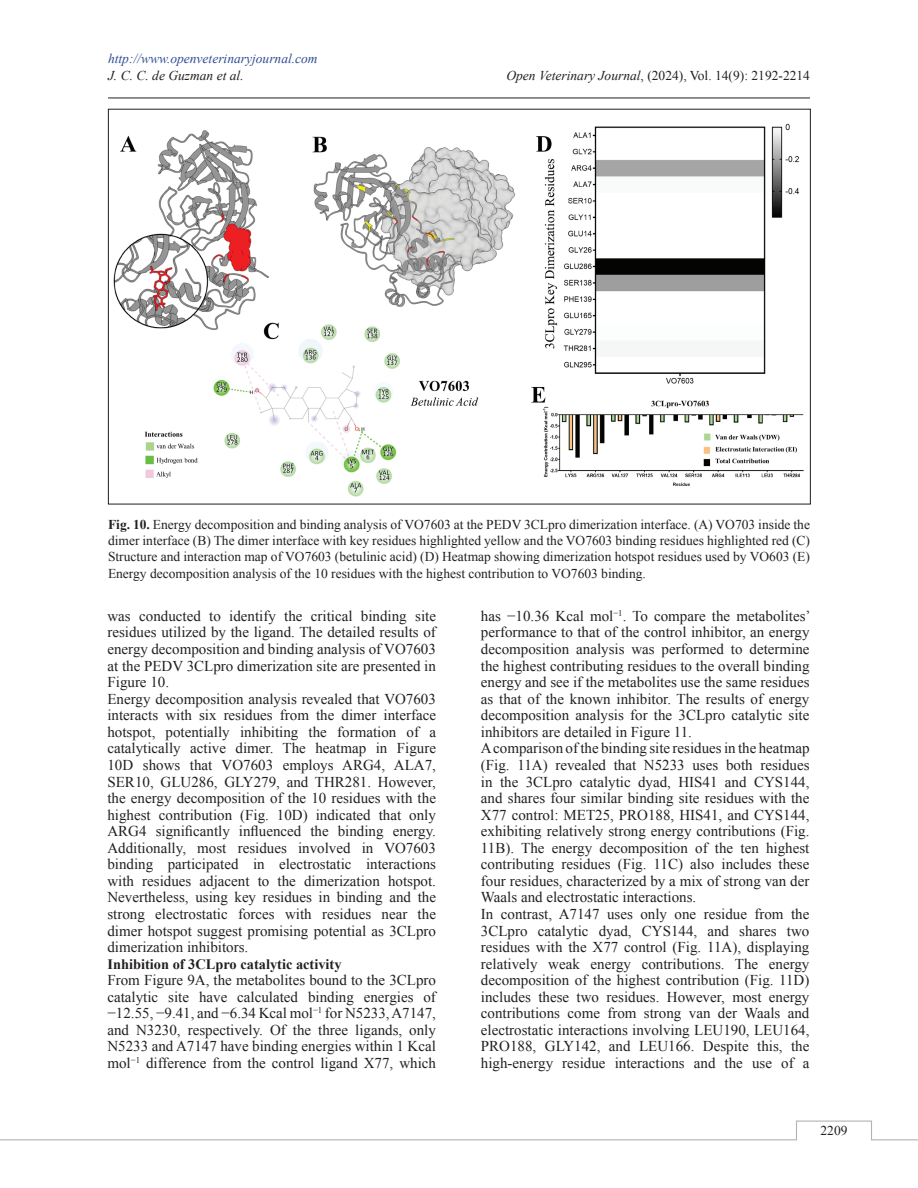
<style>
.page{position:relative;width:918px;height:1188px;background:#fff}
.page>*{position:absolute;margin:0;border:0;box-sizing:border-box;transform-origin:0 0}
.t1{font:15px/16.5px "Times New Roman";color:#231f20}
.t2{font:700 14.4px "Times New Roman";color:#231f20}
.t3{font:13.5px/16.2px "Times New Roman";color:#231f20;text-align:justify}
.t4{font:italic 13.5px "Times New Roman";color:#304d94}
.t5{font:italic 13.5px "Times New Roman";color:#231f20}
.s1{font-style:italic}
.s2{font-weight:700}
</style>
<div class="page">
<hr style="left:108px;top:98px;width:702px;height:1px;background:#231f20">
<svg style="left:0;top:1120px;width:918px;height:21px"></svg>
<img style="left:113px;top:123px;width:691px;height:374px">
<p class="t4" style="left:108px;top:50px;width:211px">http://www.openveterinaryjournal.com</p>
<p class="t5" style="left:108px;top:66px;width:137px">J. C. C. de Guzman et al.</p>
<p class="t3" style="left:506px;top:67px;width:305px"><span class="s1">Open Veterinary Journal</span>, (2024), Vol. 14(9): 2192-2214</p>
<p class="t3" style="left:108px;top:516px;width:704px"><span class="s2">Fig. 10.</span> Energy decomposition and binding analysis of VO7603 at the PEDV 3CLpro dimerization interface. (A) VO703 inside the dimer interface (B) The dimer interface with key residues highlighted yellow and the VO7603 binding residues highlighted red (C)<br>Structure and interaction map of VO7603 (betulinic acid) (D) Heatmap showing dimerization hotspot residues used by VO603 (E)<br>Energy decomposition analysis of the 10 residues with the highest contribution to VO7603 binding.</p>
<p class="t1" style="left:107px;top:607px;width:330px">was conducted to identify the critical binding site residues utilized by the ligand. The detailed results of energy decomposition and binding analysis of VO7603 at the PEDV 3CLpro dimerization site are presented in Figure 10.<br>Energy decomposition analysis revealed that VO7603 interacts with six residues from the dimer interface hotspot, potentially inhibiting the formation of a catalytically active dimer. The heatmap in Figure 10D shows that VO7603 employs ARG4, ALA7, SER10, GLU286, GLY279, and THR281. However, the energy decomposition of the 10 residues with the highest contribution (Fig. 10D) indicated that only ARG4 significantly influenced the binding energy.<br>Additionally, most residues involved in VO7603 binding participated in electrostatic interactions with residues adjacent to the dimerization hotspot.<br>Nevertheless, using key residues in binding and the strong electrostatic forces with residues near the dimer hotspot suggest promising potential as 3CLpro dimerization inhibitors.</p>
<p class="t2" style="left:107px;top:954px;width:236px">Inhibition of 3CLpro catalytic activity</p>
<p class="t1" style="left:107px;top:972px;width:330px;text-align:justify">From Figure 9A, the metabolites bound to the 3CLpro catalytic site have calculated binding energies of −12.55, −9.41, and −6.34 Kcal mol<sup>−1</sup> for N5233, A7147, and N3230, respectively. Of the three ligands, only N5233 and A7147 have binding energies within 1 Kcal mol<sup>−1</sup> difference from the control ligand X77, which</p>
<p class="t1" style="left:481px;top:607px;width:331px">has −10.36 Kcal mol<sup>−1</sup>. To compare the metabolites’ performance to that of the control inhibitor, an energy decomposition analysis was performed to determine the highest contributing residues to the overall binding energy and see if the metabolites use the same residues as that of the known inhibitor. The results of energy decomposition analysis for the 3CLpro catalytic site inhibitors are detailed in Figure 11.<br>A comparison of the binding site residues in the heatmap (Fig. 11A) revealed that N5233 uses both residues in the 3CLpro catalytic dyad, HIS41 and CYS144, and shares four similar binding site residues with the X77 control: MET25, PRO188, HIS41, and CYS144, exhibiting relatively strong energy contributions (Fig.<br>11B). The energy decomposition of the ten highest contributing residues (Fig. 11C) also includes these four residues, characterized by a mix of strong van der Waals and electrostatic interactions.<br>In contrast, A7147 uses only one residue from the 3CLpro catalytic dyad, CYS144, and shares two residues with the X77 control (Fig. 11A), displaying relatively weak energy contributions. The energy decomposition of the highest contribution (Fig. 11D) includes these two residues. However, most energy contributions come from strong van der Waals and electrostatic interactions involving LEU190, LEU164, PRO188, GLY142, and LEU166. Despite this, the high-energy residue interactions and the use of a</p>
<p class="t3" style="left:820px;top:1122px;width:28px">2209</p>
</div>
